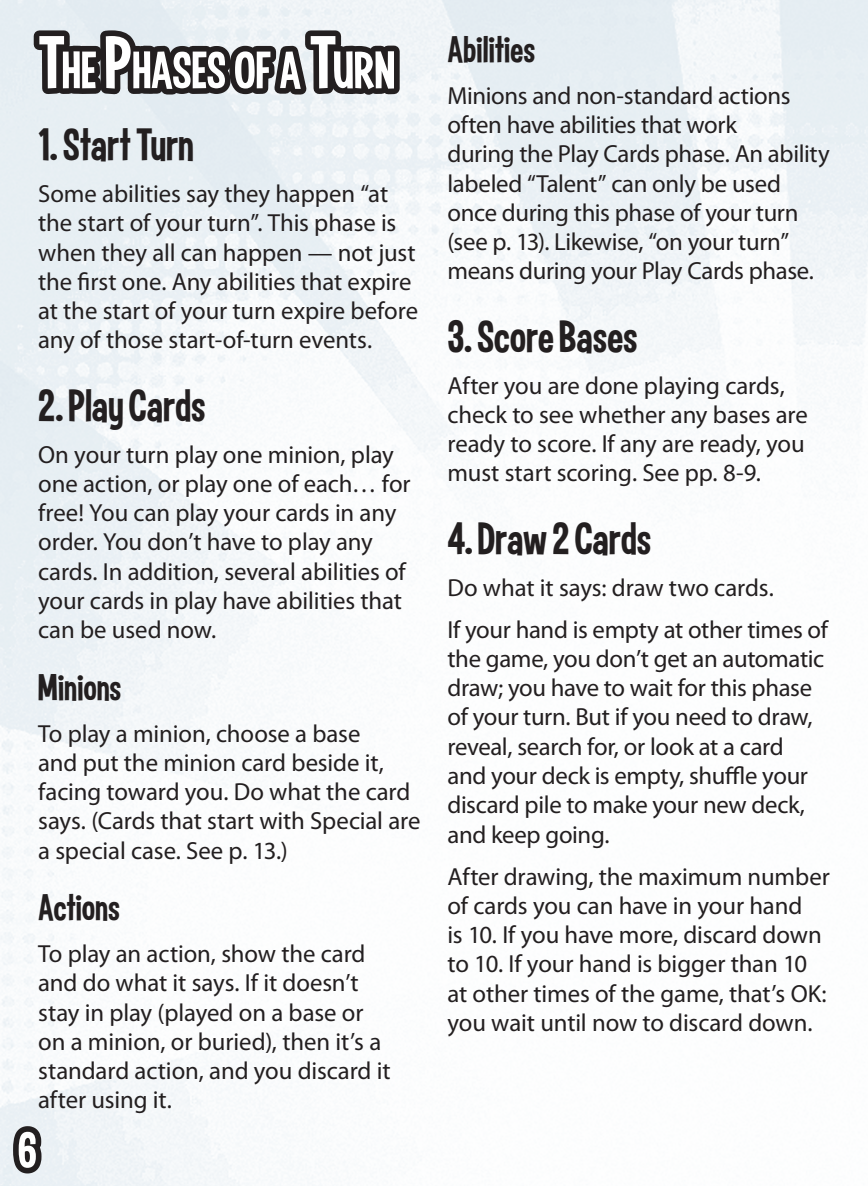
<style>
.page{position:relative;width:868px;height:1186px;background:#fff}
.page>*{position:absolute;margin:0;border:0;box-sizing:border-box;transform-origin:0 0}
.t1{font:56.7px "Curse Casual JVE";letter-spacing:.035em;color:#fff}
.t2{font:54px "Curse Casual JVE";color:#fff}
.t3{font:49.5px "Curse Casual JVE";color:#231f20}
.t4{font:40.5px "Curse Casual JVE";color:#231f20}
.t5{font:24.75px/29.2px "Myriad Pro";letter-spacing:-.005em;color:#231f20}
.s1{font-size:81px}
</style>
<div class="page">
<svg style="left:28px;top:25px;width:66px;height:75px;background:#6e6e71"></svg>
<svg style="left:94px;top:22px;width:50px;height:1163px"></svg>
<svg style="left:122px;top:0;width:283px;height:136px"></svg>
<svg style="left:0;top:1120px;width:47px;height:66px;background:#a1a3a6"></svg>
<h1 class="t1" style="left:38px;top:40px;width:358px"><span class="s1">T</span>HE<span class="s1">P</span>HASESOFA<span class="s1">T</span>URN</h1>
<h3 class="t3" style="left:38px;top:119px;width:157px">1. Start Turn</h3>
<p class="t5" style="left:38px;top:179px;width:381px">Some abilities say they happen “at the start of your turn”. This phase is when they all can happen — not just the first one. Any abilities that expire at the start of your turn expire before any of those start-of-turn events.</p>
<h3 class="t3" style="left:38px;top:379px;width:169px">2. Play Cards</h3>
<p class="t5" style="left:38px;top:439px;width:374px">On your turn play one minion, play one action, or play one of each… for free! You can play your cards in any order. You don’t have to play any cards. In addition, several abilities of your cards in play have abilities that can be used now.</p>
<h3 class="t4" style="left:38px;top:665px;width:85px">Minions</h3>
<p class="t5" style="left:38px;top:718px;width:383px">To play a minion, choose a base<br>and put the minion card beside it, facing toward you. Do what the card says. (Cards that start with Special are a special case. See p. 13.)</p>
<h3 class="t4" style="left:38px;top:886px;width:83px">Actions</h3>
<p class="t5" style="left:38px;top:938px;width:354px">To play an action, show the card and do what it says. If it doesn’t stay in play (played on a base or on a minion, or buried), then it’s a standard action, and you discard it after using it.</p>
<h2 class="t2" style="left:18px;top:1121px;width:21px">6</h2>
<h3 class="t4" style="left:447px;top:28px;width:89px">Abilities</h3>
<p class="t5" style="left:447px;top:80px;width:383px">Minions and non-standard actions often have abilities that work<br>during the Play Cards phase. An ability labeled “Talent” can only be used once during this phase of your turn (see p. 13). Likewise, “on your turn” means during your Play Cards phase.</p>
<h3 class="t3" style="left:447px;top:310px;width:191px">3. Score Bases</h3>
<p class="t5" style="left:447px;top:370px;width:362px">After you are done playing cards, check to see whether any bases are ready to score. If any are ready, you must start scoring. See pp. 8-9.</p>
<h3 class="t3" style="left:447px;top:512px;width:205px">4. Draw 2 Cards</h3>
<p class="t5" style="left:447px;top:566px;width:382px;line-height:42.1px">Do what it says: draw two cards.<br>If your hand is empty at other times of</p>
<p class="t5" style="left:447px;top:643px;width:378px">the game, you don’t get an automatic draw; you have to wait for this phase of your turn. But if you need to draw, reveal, search for, or look at a card and your deck is empty, shuffle your discard pile to make your new deck, and keep going.</p>
<p class="t5" style="left:447px;top:861px;width:383px">After drawing, the maximum number of cards you can have in your hand<br>is 10. If you have more, discard down to 10. If your hand is bigger than 10 at other times of the game, that’s OK: you wait until now to discard down.</p>
</div>
